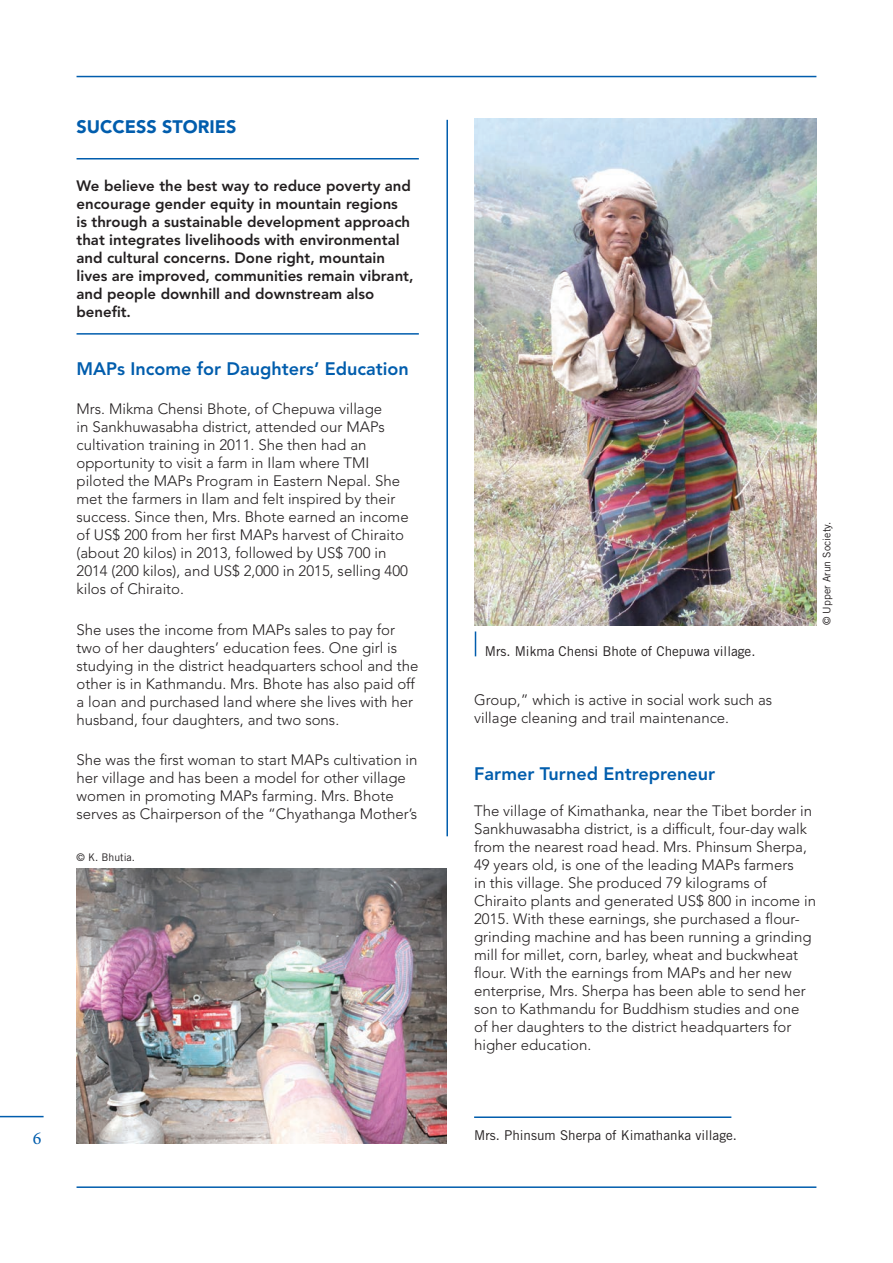
<style>
.page{position:relative;width:893px;height:1263px;background:#fff}
.page>*{position:absolute;margin:0;border:0;box-sizing:border-box;transform-origin:0 0}
.t1{font:800 18px "Avenir LT Std";color:#015dad}
.t2{font:900 18px "Avenir LT Std";color:#015dad}
.t3{font:18px "Minion Pro";color:#015dad}
.t4{font:300 15px/18px "Avenir LT Std";color:#231f20}
.t5{font:800 15px/18px "Avenir LT Std";color:#231f20}
.t6{font:13.5px "Trade Gothic LT Std";color:#231f20}
.t7{font:10.5px "Trade Gothic LT Std";color:#231f20}
</style>
<div class="page">
<hr style="left:77px;top:76px;width:739px;height:1px;background:#015dad">
<hr style="left:77px;top:1186px;width:739px;height:2px;background:#015dad">
<hr style="left:0;top:1116px;width:44px;height:1px;background:#015dad">
<hr style="left:77px;top:158px;width:342px;height:1px;background:#015dad">
<hr style="left:77px;top:333px;width:342px;height:2px;background:#015dad">
<img style="left:474px;top:119px;width:342px;height:506px">
<img style="left:77px;top:868px;width:369px;height:276px">
<hr style="left:446px;top:120px;width:2px;height:716px;background:#015dad">
<svg style="left:475px;top:631px;width:1px;height:25px"></svg>
<hr style="left:474px;top:1116px;width:257px;height:2px;background:#015dad">
<p class="t2" style="left:77px;top:116px;width:161px">SUCCESS STORIES</p>
<p class="t5" style="left:77px;top:177px;width:338px">We believe the best way to reduce poverty and encourage gender equity in mountain regions<br>is through a sustainable development approach that integrates livelihoods with environmental and cultural concerns. Done right, mountain lives are improved, communities remain vibrant, and people downhill and downstream also benefit.</p>
<p class="t1" style="left:77px;top:358px;width:334px">MAPs Income for Daughters’ Education</p>
<p class="t4" style="left:77px;top:400px;width:334px">Mrs. Mikma Chensi Bhote, of Chepuwa village<br>in Sankhuwasabha district, attended our MAPs cultivation training in 2011. She then had an opportunity to visit a farm in Ilam where TMI piloted the MAPs Program in Eastern Nepal. She met the farmers in Ilam and felt inspired by their success. Since then, Mrs. Bhote earned an income of US$ 200 from her first MAPs harvest of Chiraito (about 20 kilos) in 2013, followed by US$ 700 in 2014 (200 kilos), and US$ 2,000 in 2015, selling 400 kilos of Chiraito.</p>
<p class="t4" style="left:77px;top:621px;width:343px">She uses the income from MAPs sales to pay for two of her daughters’ education fees. One girl is studying in the district headquarters school and the other is in Kathmandu. Mrs. Bhote has also paid off a loan and purchased land where she lives with her husband, four daughters, and two sons.</p>
<p class="t4" style="left:77px;top:751px;width:343px">She was the first woman to start MAPs cultivation in her village and has been a model for other village women in promoting MAPs farming. Mrs. Bhote serves as Chairperson of the “Chyathanga Mother’s</p>
<p class="t7" style="left:77px;top:850px;width:60px">© K. Bhutia.</p>
<p class="t3" style="left:33px;top:1126px;width:10px">6</p>
<p class="t6" style="left:485px;top:643px;width:272px">Mrs. Mikma Chensi Bhote of Chepuwa village.</p>
<p class="t4" style="left:474px;top:690px;width:300px">Group,” which is active in social work such as village cleaning and trail maintenance.</p>
<p class="t7" style="left:820px;top:625px;width:105px;rotate:-90deg">© Upper Arun Society.</p>
<p class="t1" style="left:474px;top:763px;width:243px">Farmer Turned Entrepreneur</p>
<p class="t4" style="left:474px;top:802px;width:343px">The village of Kimathanka, near the Tibet border in Sankhuwasabha district, is a difficult, four-day walk from the nearest road head. Mrs. Phinsum Sherpa, 49 years old, is one of the leading MAPs farmers<br>in this village. She produced 79 kilograms of Chiraito plants and generated US$ 800 in income in 2015. With these earnings, she purchased a flour&shy;grinding machine and has been running a grinding mill for millet, corn, barley, wheat and buckwheat flour. With the earnings from MAPs and her new enterprise, Mrs. Sherpa has been able to send her son to Kathmandu for Buddhism studies and one of her daughters to the district headquarters for higher education.</p>
<p class="t6" style="left:474px;top:1127px;width:264px">Mrs. Phinsum Sherpa of Kimathanka village.</p>
</div>
